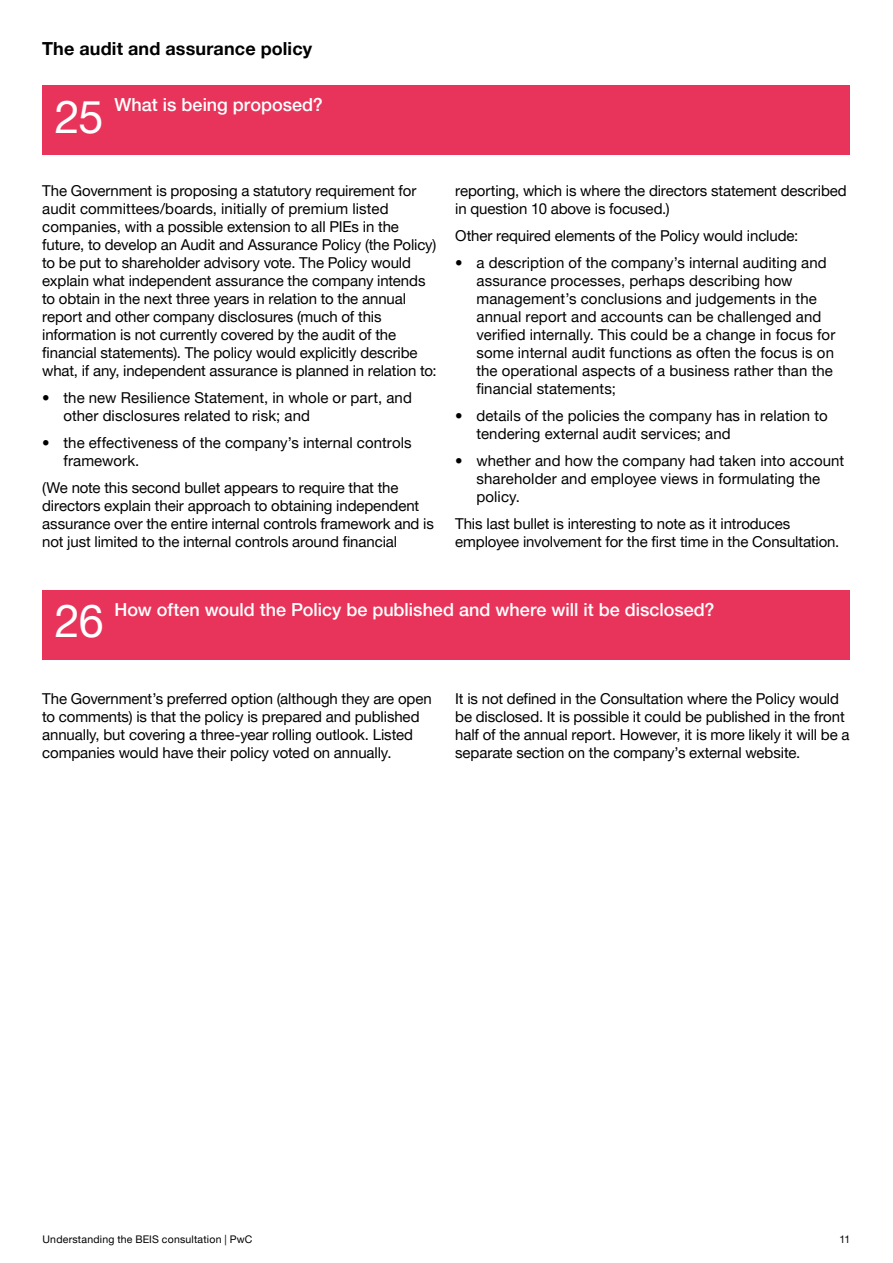
<style>
.page{position:relative;width:893px;height:1263px;background:#fff}
.page>*{position:absolute;margin:0;border:0;box-sizing:border-box;transform-origin:0 0}
.t1{font:45px "Helvetica Neue LT Pro";color:#fff}
.t2{font:500 18px "Helvetica Neue LT Pro";color:#fff}
.t3{font:700 18px "Helvetica Neue LT Pro";letter-spacing:.005em;color:#000}
.t4{font:15px/18px "Helvetica Neue LT Pro";letter-spacing:-.005em;color:#000}
.t5{font:10.5px "Helvetica Neue LT Pro";letter-spacing:.02em;color:#000}
</style>
<div class="page">
<div style="left:42px;top:590px;width:808px;height:70px;background:#e8345a"></div>
<div style="left:42px;top:85px;width:808px;height:69px;background:#e8345a"></div>
<p class="t3" style="left:42px;top:38px;width:271px">The audit and assurance policy</p>
<h1 class="t1" style="left:55px;top:89px;width:50px">25</h1>
<p class="t2" style="left:115px;top:93px;width:210px">What is being proposed?</p>
<p class="t4" style="left:42px;top:181px;width:396px">The Government is proposing a statutory requirement for audit committees/boards, initially of premium listed companies, with a possible extension to all PIEs in the future, to develop an Audit and Assurance Policy (the Policy) to be put to shareholder advisory vote. The Policy would explain what independent assurance the company intends to obtain in the next three years in relation to the annual report and other company disclosures (much of this information is not currently covered by the audit of the financial statements). The policy would explicitly describe what, if any, independent assurance is planned in relation to:</p>
<p class="t4" style="left:63px;top:388px;width:350px;text-indent:-21px">• the new Resilience Statement, in whole or part, and other disclosures related to risk; and</p>
<p class="t4" style="left:63px;top:433px;width:350px;text-indent:-21px">• the effectiveness of the company’s internal controls framework.</p>
<p class="t4" style="left:42px;top:478px;width:393px">(We note this second bullet appears to require that the directors explain their approach to obtaining independent assurance over the entire internal controls framework and is not just limited to the internal controls around financial</p>
<p class="t4" style="left:455px;top:181px;width:393px">reporting, which is where the directors statement described in question 10 above is focused.)</p>
<p class="t4" style="left:455px;top:226px;width:345px">Other required elements of the Policy would include:</p>
<p class="t4" style="left:476px;top:253px;width:360px;text-indent:-21px">• a description of the company’s internal auditing and assurance processes, perhaps describing how management’s conclusions and judgements in the annual report and accounts can be challenged and verified internally. This could be a change in focus for some internal audit functions as often the focus is on the operational aspects of a business rather than the financial statements;</p>
<p class="t4" style="left:476px;top:406px;width:353px;text-indent:-21px">• details of the policies the company has in relation to tendering external audit services; and</p>
<p class="t4" style="left:476px;top:451px;width:369px;text-indent:-21px">• whether and how the company had taken into account shareholder and employee views in formulating the policy.</p>
<p class="t4" style="left:455px;top:514px;width:386px">This last bullet is interesting to note as it introduces employee involvement for the first time in the Consultation.</p>
<h1 class="t1" style="left:55px;top:593px;width:50px">26</h1>
<p class="t2" style="left:115px;top:599px;width:601px">How often would the Policy be published and where will it be disclosed?</p>
<p class="t4" style="left:42px;top:689px;width:391px">The Government’s preferred option (although they are open to comments) is that the policy is prepared and published annually, but covering a three-year rolling outlook. Listed companies would have their policy voted on annually.</p>
<p class="t4" style="left:455px;top:689px;width:396px">It is not defined in the Consultation where the Policy would be disclosed. It is possible it could be published in the front half of the annual report. However, it is more likely it will be a separate section on the company’s external website.</p>
<p class="t5" style="left:43px;top:1232px;width:212px">Understanding the BEIS consultation | PwC</p>
<p class="t5" style="left:840px;top:1232px;width:12px">11</p>
</div>
